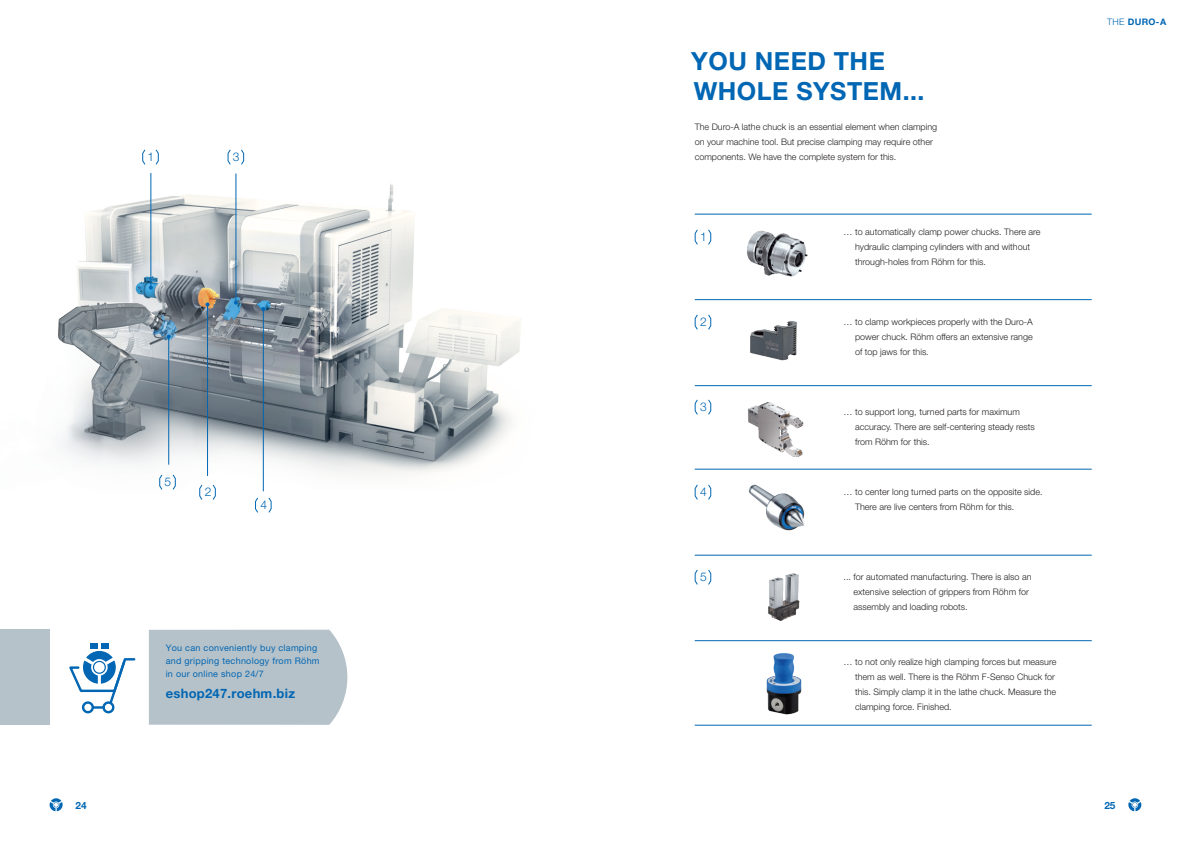
<style>
.page{position:relative;width:1191px;height:842px;background:#fff}
.page>*{position:absolute;margin:0;border:0;box-sizing:border-box;transform-origin:0 0}
.t1{font:700 25px/30px "Helvetica Neue LT Pro";letter-spacing:.02em;color:#0166b3}
.t2{font:700 13px "Helvetica Neue LT Pro";letter-spacing:.02em;color:#0166b3}
.t3{font:300 12px "Helvetica Neue LT Pro";color:#0166b3}
.t4{font:700 10px "Helvetica Neue LT Pro";color:#0166b3}
.t5{font:300 9px/15px "Helvetica Neue LT Pro";color:#231f20}
.t6{font:9px/13px "Helvetica Neue LT Pro";letter-spacing:.03em;color:#0166b3}
.t7{font:700 9px "Helvetica Neue LT Pro";color:#0166b3}
.s1{font-weight:300}
</style>
<div class="page">
<svg style="left:1128px;top:798px;width:13px;height:13px"></svg>
<svg style="left:50px;top:798px;width:13px;height:13px"></svg>
<svg style="left:694px;top:229px;width:4px;height:16px"></svg>
<svg style="left:708px;top:229px;width:3px;height:16px"></svg>
<svg style="left:694px;top:314px;width:4px;height:16px"></svg>
<svg style="left:708px;top:314px;width:3px;height:16px"></svg>
<svg style="left:694px;top:399px;width:4px;height:16px"></svg>
<svg style="left:708px;top:399px;width:3px;height:16px"></svg>
<svg style="left:694px;top:484px;width:4px;height:16px"></svg>
<svg style="left:708px;top:484px;width:3px;height:16px"></svg>
<svg style="left:694px;top:569px;width:4px;height:16px"></svg>
<svg style="left:708px;top:569px;width:3px;height:16px"></svg>
<hr style="left:694px;top:214px;width:397px;height:1px;background:#0166b3">
<hr style="left:694px;top:299px;width:397px;height:1px;background:#0166b3">
<hr style="left:694px;top:385px;width:397px;height:1px;background:#0166b3">
<hr style="left:694px;top:469px;width:397px;height:1px;background:#0166b3">
<hr style="left:694px;top:555px;width:397px;height:1px;background:#0166b3">
<hr style="left:694px;top:640px;width:397px;height:1px;background:#0166b3">
<hr style="left:694px;top:725px;width:397px;height:1px;background:#0166b3">
<img style="left:749px;top:484px;width:56px;height:47px">
<img style="left:750px;top:321px;width:47px;height:40px">
<img style="left:748px;top:402px;width:56px;height:55px">
<img style="left:766px;top:653px;width:36px;height:62px">
<img style="left:768px;top:573px;width:32px;height:48px">
<div style="left:149px;top:630px;width:198px;height:95px;background:#b6c2c9"></div>
<div style="left:90px;top:644px;width:8px;height:5px;background:#0166b3"></div>
<div style="left:101px;top:644px;width:8px;height:5px;background:#0166b3"></div>
<div style="left:82px;top:701px;width:12px;height:12px;border:2px solid #0166b3;border-radius:50%"></div>
<div style="left:102px;top:701px;width:12px;height:12px;border:2px solid #0166b3;border-radius:50%"></div>
<svg style="left:69px;top:651px;width:67px;height:58px"></svg>
<div style="left:0;top:630px;width:50px;height:95px;background:#b6c2c9"></div>
<img style="left:747px;top:230px;width:61px;height:47px">
<img style="left:58px;top:173px;width:463px;height:319px">
<svg style="left:142px;top:149px;width:4px;height:16px"></svg>
<svg style="left:155px;top:149px;width:4px;height:16px"></svg>
<svg style="left:199px;top:484px;width:4px;height:16px"></svg>
<svg style="left:212px;top:484px;width:4px;height:16px"></svg>
<svg style="left:227px;top:149px;width:4px;height:16px"></svg>
<svg style="left:241px;top:149px;width:4px;height:16px"></svg>
<svg style="left:255px;top:497px;width:3px;height:16px"></svg>
<svg style="left:268px;top:497px;width:4px;height:16px"></svg>
<svg style="left:159px;top:473px;width:4px;height:18px"></svg>
<svg style="left:172px;top:473px;width:4px;height:18px"></svg>
<hr style="left:263px;top:309px;width:1px;height:182px;background:#0166b3">
<svg style="left:261px;top:307px;width:4px;height:4px"></svg>
<hr style="left:150px;top:173px;width:1px;height:115px;background:#0166b3">
<svg style="left:149px;top:286px;width:4px;height:4px"></svg>
<hr style="left:235px;top:173px;width:1px;height:130px;background:#0166b3">
<svg style="left:234px;top:301px;width:4px;height:4px"></svg>
<hr style="left:168px;top:337px;width:1px;height:128px;background:#0166b3">
<svg style="left:167px;top:335px;width:4px;height:4px"></svg>
<hr style="left:207px;top:304px;width:1px;height:172px;background:#0166b3">
<svg style="left:205px;top:302px;width:4px;height:4px"></svg>
<h3 class="t3" style="left:148px;top:150px;width:8px">1</h3>
<h3 class="t3" style="left:233px;top:150px;width:8px">3</h3>
<h3 class="t3" style="left:165px;top:475px;width:8px">5</h3>
<h3 class="t3" style="left:205px;top:485px;width:8px">2</h3>
<h3 class="t3" style="left:260px;top:498px;width:8px">4</h3>
<p class="t6" style="left:166px;top:641px;width:155px">You can conveniently buy clamping and gripping technology from Röhm in our online shop 24/7</p>
<h2 class="t2" style="left:166px;top:686px;width:131px">eshop247.roehm.biz</h2>
<h1 class="t1" style="left:691px;top:45px;width:235px">YOU NEED THE<br>WHOLE SYSTEM...</h1>
<p class="t5" style="left:694px;top:119px;width:244px">The Duro-A lathe chuck is an essential element when clamping on your machine tool. But precise clamping may require other components. We have the complete system for this.</p>
<h3 class="t3" style="left:700px;top:230px;width:8px">1</h3>
<p class="t5" style="left:855px;top:224px;width:187px;text-indent:-12px">… to automatically clamp power chucks. There are hydraulic clamping cylinders with and without through-holes from Röhm for this.</p>
<h3 class="t3" style="left:700px;top:315px;width:8px">2</h3>
<p class="t5" style="left:855px;top:314px;width:179px;text-align:justify;text-indent:-12px">… to clamp workpieces properly with the Duro-A power chuck. Röhm offers an extensive range of top jaws for this.</p>
<h3 class="t3" style="left:700px;top:400px;width:8px">3</h3>
<p class="t5" style="left:855px;top:404px;width:181px;text-indent:-12px">… to support long, turned parts for maximum accuracy. There are self-centering steady rests from Röhm for this.</p>
<h3 class="t3" style="left:700px;top:485px;width:8px">4</h3>
<p class="t5" style="left:855px;top:484px;width:189px;text-indent:-12px">… to center long turned parts on the opposite side.<br>There are live centers from Röhm for this.</p>
<h3 class="t3" style="left:700px;top:570px;width:8px">5</h3>
<p class="t5" style="left:853px;top:569px;width:179px;text-indent:-10px">... for automated manufacturing. There is also an extensive selection of grippers from Röhm for assembly and loading robots.</p>
<p class="t5" style="left:855px;top:654px;width:203px;text-indent:-12px">… to not only realize high clamping forces but measure them as well. There is the Röhm F-Senso Chuck for this. Simply clamp it in the lathe chuck. Measure the clamping force. Finished.</p>
<p class="t7" style="left:1107px;top:16px;width:61px"><span class="s1">THE</span> DURO-A</p>
<p class="t4" style="left:75px;top:799px;width:13px">24</p>
<p class="t4" style="left:1104px;top:799px;width:13px">25</p>
</div>
